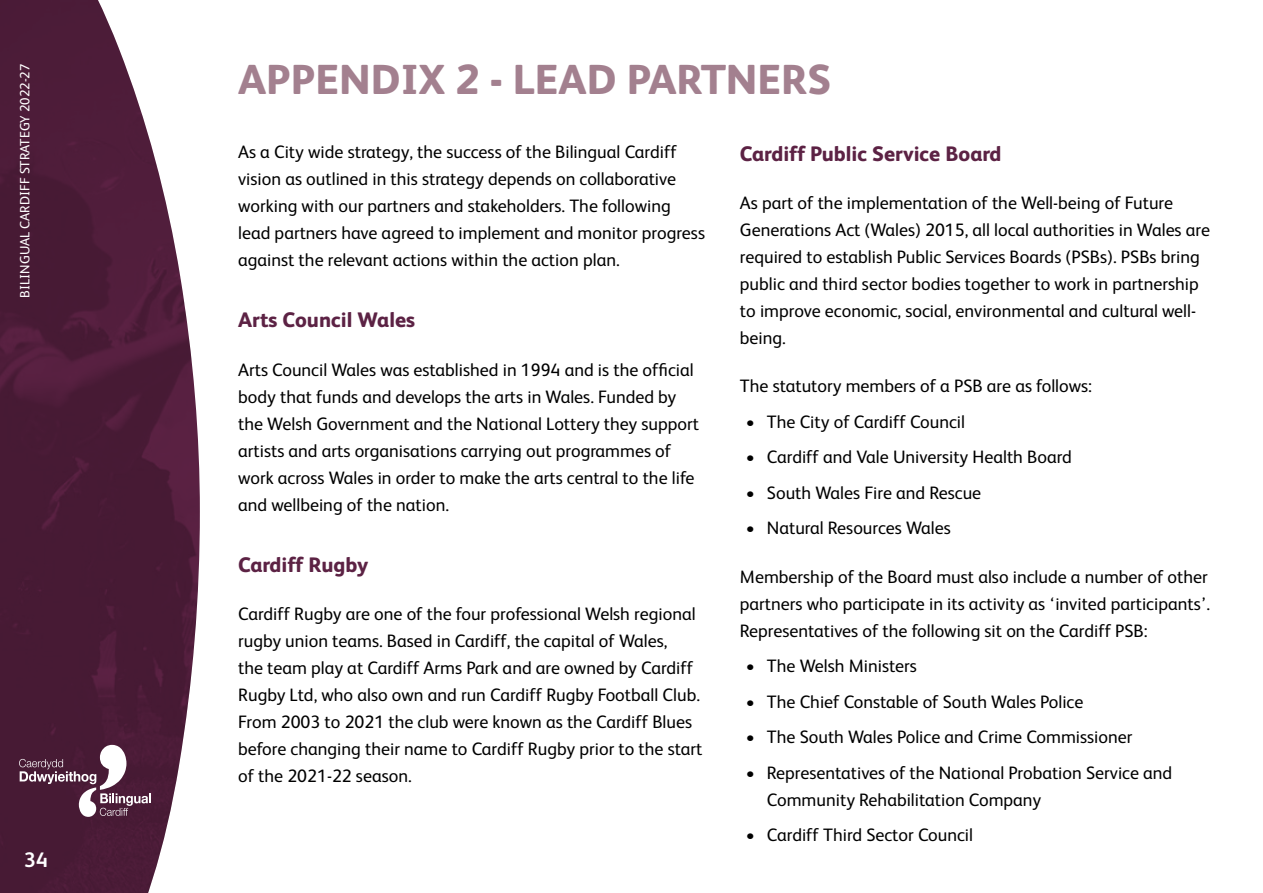
<style>
.page{position:relative;width:1263px;height:893px;background:#fff}
.page>*{position:absolute;margin:0;border:0;box-sizing:border-box;transform-origin:0 0}
.t1{font:800 42px "FS Albert";color:#a3808f}
.t2{font:800 21px "FS Albert";color:#5c2244}
.t3{font:700 21px "FS Albert";color:#fff}
.t4{font:18px/27px "FS Albert";color:#000}
.t5{font:13.5px "FS Albert";color:#fff}
</style>
<div class="page">
<img style="left:0;top:0;width:200px;height:893px">
<svg style="left:19px;top:745px;width:132px;height:72px;background:#6c485d"></svg>
<p class="t5" style="left:16px;top:298px;width:235px;rotate:-90deg">BILINGUAL CARDIFF STRATEGY 2022-27</p>
<h1 class="t1" style="left:238px;top:49px;width:594px">APPENDIX 2 - LEAD PARTNERS</h1>
<p class="t2" style="left:740px;top:138px;width:263px">Cardiff Public Service Board</p>
<p class="t4" style="left:740px;top:188px;width:472px">As part of the implementation of the Well-being of Future Generations Act (Wales) 2015, all local authorities in Wales are required to establish Public Services Boards (PSBs). PSBs bring public and third sector bodies together to work in partnership to improve economic, social, environmental and cultural well&shy;being.</p>
<p class="t4" style="left:740px;top:372px;width:354px">The statutory members of a PSB are as follows:</p>
<p class="t4" style="left:746px;top:407px;width:221px">• The City of Cardiff Council</p>
<p class="t4" style="left:746px;top:443px;width:328px">• Cardiff and Vale University Health Board</p>
<p class="t4" style="left:746px;top:478px;width:237px">• South Wales Fire and Rescue</p>
<p class="t4" style="left:746px;top:514px;width:207px">• Natural Resources Wales</p>
<p class="t4" style="left:740px;top:562px;width:472px">Membership of the Board must also include a number of other partners who participate in its activity as ‘invited participants’.<br>Representatives of the following sit on the Cardiff PSB:</p>
<p class="t4" style="left:746px;top:651px;width:173px">• The Welsh Ministers</p>
<p class="t4" style="left:746px;top:687px;width:339px">• The Chief Constable of South Wales Police</p>
<p class="t4" style="left:746px;top:722px;width:388px">• The South Wales Police and Crime Commissioner</p>
<p class="t4" style="left:767px;top:758px;width:407px;text-indent:-21px">• Representatives of the National Probation Service and<br>Community Rehabilitation Company</p>
<p class="t4" style="left:746px;top:820px;width:229px">• Cardiff Third Sector Council</p>
<p class="t4" style="left:238px;top:138px;width:468px">As a City wide strategy, the success of the Bilingual Cardiff vision as outlined in this strategy depends on collaborative working with our partners and stakeholders. The following lead partners have agreed to implement and monitor progress against the relevant actions within the action plan.</p>
<p class="t2" style="left:238px;top:305px;width:178px">Arts Council Wales</p>
<p class="t4" style="left:238px;top:355px;width:462px">Arts Council Wales was established in 1994 and is the official body that funds and develops the arts in Wales. Funded by the Welsh Government and the National Lottery they support artists and arts organisations carrying out programmes of work across Wales in order to make the arts central to the life and wellbeing of the nation.</p>
<p class="t2" style="left:238px;top:549px;width:132px">Cardiff Rugby</p>
<p class="t4" style="left:238px;top:599px;width:466px">Cardiff Rugby are one of the four professional Welsh regional rugby union teams. Based in Cardiff, the capital of Wales,<br>the team play at Cardiff Arms Park and are owned by Cardiff Rugby Ltd, who also own and run Cardiff Rugby Football Club.<br>From 2003 to 2021 the club were known as the Cardiff Blues before changing their name to Cardiff Rugby prior to the start of the 2021-22 season.</p>
<p class="t3" style="left:24px;top:845px;width:25px">34</p>
</div>
